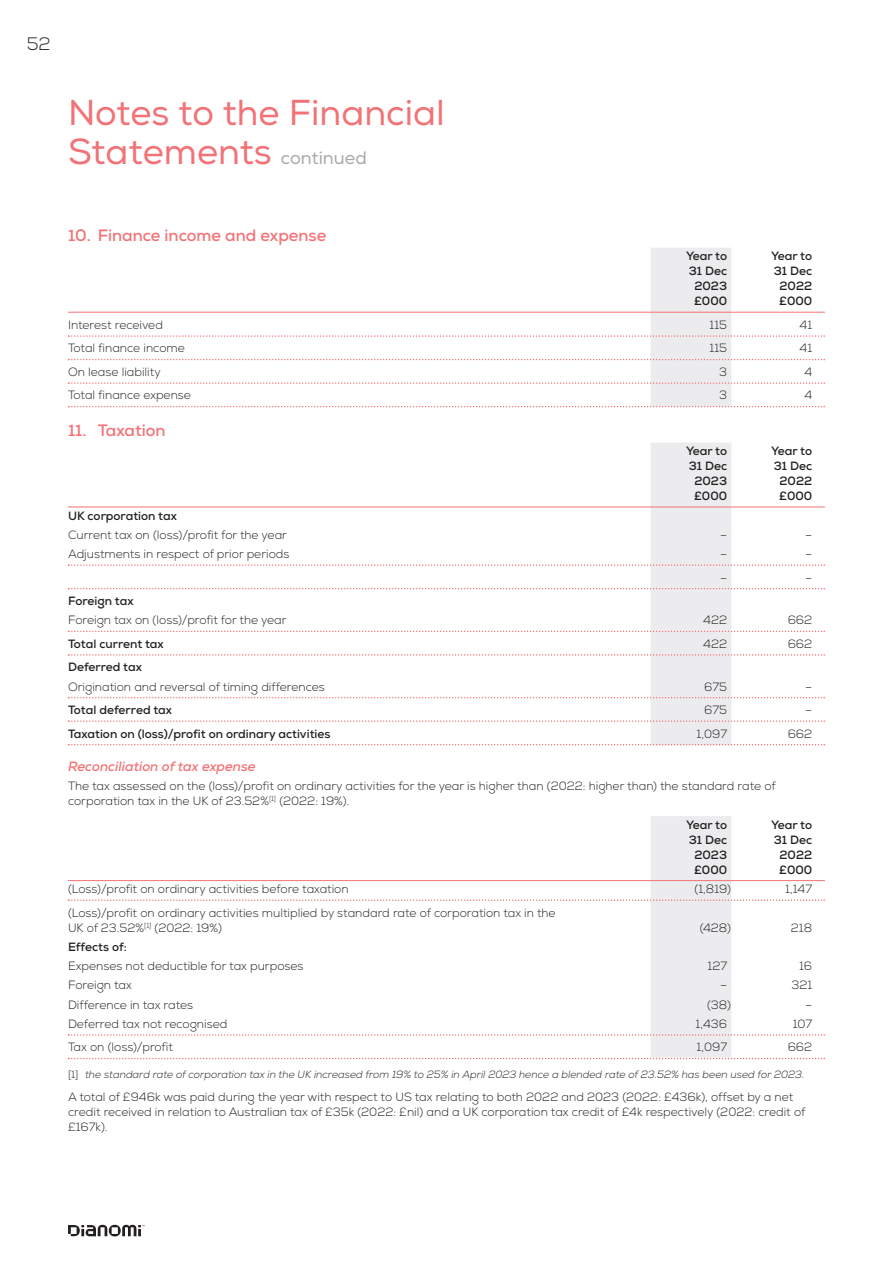
<style>
.page{position:relative;width:893px;height:1263px;background:#fff}
.page>*{position:absolute;margin:0;border:0;box-sizing:border-box;transform-origin:0 0}
.t1{font:36px/39px "Nexa";color:#f27377}
.t2{font:300 18px "Nexa";color:#231f20}
.t3{font:700 16.5px "Nexa";color:#f27377}
.t4{font:italic 700 13.5px "Nexa";color:#f27377}
.t5{font:300 12px/19.2px "Nexa";color:#231f20}
.t6{font:700 12px "Nexa";color:#231f20}
.t7{font:italic 300 10.5px "Nexa";color:#231f20}
.s1{font-size:18px;color:#a8a9ad}
.s2{font-weight:700}
.s3{font-style:normal}
</style>
<div class="page">
<div style="left:651px;top:248px;width:80px;height:159px;background:#ececee"></div>
<hr style="left:68px;top:312px;width:757px;height:1px;background:#f27377">
<svg style="left:68px;top:335px;width:757px;height:2px"></svg>
<svg style="left:68px;top:359px;width:757px;height:1px"></svg>
<svg style="left:68px;top:382px;width:757px;height:2px"></svg>
<svg style="left:68px;top:406px;width:757px;height:1px"></svg>
<div style="left:651px;top:442px;width:80px;height:303px;background:#ececee"></div>
<hr style="left:68px;top:507px;width:757px;height:1px;background:#f27377">
<svg style="left:68px;top:564px;width:757px;height:2px"></svg>
<svg style="left:68px;top:588px;width:757px;height:1px"></svg>
<svg style="left:68px;top:631px;width:757px;height:1px"></svg>
<svg style="left:68px;top:654px;width:757px;height:2px"></svg>
<svg style="left:68px;top:697px;width:757px;height:1px"></svg>
<svg style="left:68px;top:720px;width:757px;height:2px"></svg>
<svg style="left:68px;top:744px;width:757px;height:1px"></svg>
<div style="left:651px;top:816px;width:80px;height:241px;background:#ececee"></div>
<hr style="left:68px;top:880px;width:757px;height:1px;background:#f27377">
<svg style="left:68px;top:899px;width:757px;height:2px"></svg>
<svg style="left:68px;top:1034px;width:757px;height:2px"></svg>
<svg style="left:68px;top:1058px;width:757px;height:1px"></svg>
<svg style="left:68px;top:1225px;width:77px;height:11px"></svg>
<p class="t2" style="left:27px;top:37px;width:25px">52</p>
<p class="t1" style="left:68px;top:98px;width:378px">Notes to the Financial<br>Statements <span class="s1">continued</span></p>
<p class="t3" style="left:68px;top:230px;width:260px">10. Finance income and expense</p>
<p class="t6" style="left:686px;top:252px;width:43px">Year to</p>
<p class="t6" style="left:771px;top:252px;width:43px">Year to</p>
<p class="t6" style="left:689px;top:267px;width:40px">31 Dec</p>
<p class="t6" style="left:774px;top:267px;width:40px">31 Dec</p>
<p class="t6" style="left:694px;top:282px;width:34px">2023</p>
<p class="t6" style="left:779px;top:282px;width:34px">2022</p>
<p class="t6" style="left:694px;top:297px;width:35px">£000</p>
<p class="t6" style="left:779px;top:297px;width:35px">£000</p>
<p class="t5" style="left:68px;top:317px;width:96px">Interest received</p>
<p class="t5" style="left:710px;top:317px;width:19px">115</p>
<p class="t5" style="left:799px;top:317px;width:14px">41</p>
<p class="t5" style="left:68px;top:340px;width:118px">Total finance income</p>
<p class="t5" style="left:710px;top:340px;width:19px">115</p>
<p class="t5" style="left:799px;top:340px;width:14px">41</p>
<p class="t5" style="left:68px;top:364px;width:94px">On lease liability</p>
<p class="t5" style="left:719px;top:364px;width:9px">3</p>
<p class="t5" style="left:804px;top:364px;width:9px">4</p>
<p class="t5" style="left:68px;top:387px;width:124px">Total finance expense</p>
<p class="t5" style="left:719px;top:387px;width:9px">3</p>
<p class="t5" style="left:804px;top:387px;width:9px">4</p>
<p class="t3" style="left:68px;top:424px;width:99px">11. Taxation</p>
<p class="t6" style="left:686px;top:447px;width:43px">Year to</p>
<p class="t6" style="left:771px;top:447px;width:43px">Year to</p>
<p class="t6" style="left:689px;top:462px;width:40px">31 Dec</p>
<p class="t6" style="left:774px;top:462px;width:40px">31 Dec</p>
<p class="t6" style="left:694px;top:477px;width:34px">2023</p>
<p class="t6" style="left:779px;top:477px;width:34px">2022</p>
<p class="t6" style="left:694px;top:492px;width:35px">£000</p>
<p class="t6" style="left:779px;top:492px;width:35px">£000</p>
<p class="t5" style="left:68px;top:507px;width:221px"><span class="s2">UK corporation tax<br></span>Current tax on (loss)/profit for the year</p>
<p class="t5" style="left:720px;top:527px;width:9px">–</p>
<p class="t5" style="left:805px;top:527px;width:9px">–</p>
<p class="t5" style="left:68px;top:546px;width:223px">Adjustments in respect of prior periods</p>
<p class="t5" style="left:720px;top:546px;width:9px">–</p>
<p class="t5" style="left:805px;top:546px;width:9px">–</p>
<p class="t5" style="left:720px;top:569px;width:9px">–</p>
<p class="t5" style="left:805px;top:569px;width:9px">–</p>
<p class="t5" style="left:68px;top:593px;width:220px"><span class="s2">Foreign tax<br></span>Foreign tax on (loss)/profit for the year</p>
<p class="t5" style="left:703px;top:612px;width:25px">422</p>
<p class="t5" style="left:788px;top:612px;width:26px">662</p>
<p class="t6" style="left:68px;top:639px;width:97px">Total current tax</p>
<p class="t5" style="left:703px;top:636px;width:25px">422</p>
<p class="t5" style="left:788px;top:636px;width:26px">662</p>
<p class="t5" style="left:68px;top:659px;width:258px"><span class="s2">Deferred tax<br></span>Origination and reversal of timing differences</p>
<p class="t5" style="left:704px;top:678px;width:24px">675</p>
<p class="t5" style="left:805px;top:678px;width:9px">–</p>
<p class="t6" style="left:68px;top:706px;width:106px">Total deferred tax</p>
<p class="t5" style="left:704px;top:702px;width:24px">675</p>
<p class="t5" style="left:805px;top:702px;width:9px">–</p>
<p class="t6" style="left:68px;top:729px;width:264px">Taxation on (loss)/profit on ordinary activities</p>
<p class="t5" style="left:697px;top:725px;width:32px">1,097</p>
<p class="t5" style="left:788px;top:725px;width:26px">662</p>
<p class="t4" style="left:68px;top:758px;width:189px">Reconciliation of tax expense</p>
<p class="t5" style="left:68px;top:780px;width:709px;line-height:15px">The tax assessed on the (loss)/profit on ordinary activities for the year is higher than (2022: higher than) the standard rate of corporation tax in the UK of 23.52%<sup>[1]</sup> (2022: 19%).</p>
<p class="t6" style="left:686px;top:820px;width:43px">Year to</p>
<p class="t6" style="left:771px;top:820px;width:43px">Year to</p>
<p class="t6" style="left:689px;top:835px;width:40px">31 Dec</p>
<p class="t6" style="left:774px;top:835px;width:40px">31 Dec</p>
<p class="t6" style="left:694px;top:850px;width:34px">2023</p>
<p class="t6" style="left:779px;top:850px;width:34px">2022</p>
<p class="t6" style="left:694px;top:865px;width:35px">£000</p>
<p class="t6" style="left:779px;top:865px;width:35px">£000</p>
<p class="t5" style="left:68px;top:881px;width:282px">(Loss)/profit on ordinary activities before taxation</p>
<p class="t5" style="left:695px;top:881px;width:38px">(1,819)</p>
<p class="t5" style="left:785px;top:881px;width:28px">1,147</p>
<p class="t5" style="left:68px;top:907px;width:489px;line-height:15px">(Loss)/profit on ordinary activities multiplied by standard rate of corporation tax in the<br>UK of 23.52%<sup>[1]</sup> (2022: 19%)</p>
<p class="t5" style="left:700px;top:919px;width:33px">(428)</p>
<p class="t5" style="left:791px;top:919px;width:23px">218</p>
<p class="t5" style="left:68px;top:939px;width:237px"><span class="s2">Effects of:<br></span>Expenses not deductible for tax purposes</p>
<p class="t5" style="left:708px;top:958px;width:21px">127</p>
<p class="t5" style="left:799px;top:958px;width:15px">16</p>
<p class="t5" style="left:68px;top:977px;width:65px">Foreign tax</p>
<p class="t5" style="left:720px;top:977px;width:9px">–</p>
<p class="t5" style="left:791px;top:977px;width:22px">321</p>
<p class="t5" style="left:68px;top:996px;width:127px">Difference in tax rates</p>
<p class="t5" style="left:707px;top:996px;width:25px">(38)</p>
<p class="t5" style="left:805px;top:996px;width:9px">–</p>
<p class="t5" style="left:68px;top:1016px;width:161px">Deferred tax not recognised</p>
<p class="t5" style="left:696px;top:1016px;width:33px">1,436</p>
<p class="t5" style="left:793px;top:1016px;width:21px">107</p>
<p class="t5" style="left:68px;top:1039px;width:106px">Tax on (loss)/profit</p>
<p class="t5" style="left:697px;top:1039px;width:32px">1,097</p>
<p class="t5" style="left:788px;top:1039px;width:26px">662</p>
<p class="t7" style="left:68px;top:1070px;width:738px"><span class="s3">[1]</span> the standard rate of corporation tax in the UK increased from 19% to 25% in April 2023 hence a blended rate of 23.52% has been used for 2023.</p>
<p class="t5" style="left:68px;top:1091px;width:739px;line-height:15px">A total of £946k was paid during the year with respect to US tax relating to both 2022 and 2023 (2022: £436k), offset by a net credit received in relation to Australian tax of £35k (2022: £nil) and a UK corporation tax credit of £4k respectively (2022: credit of £167k).</p>
</div>
